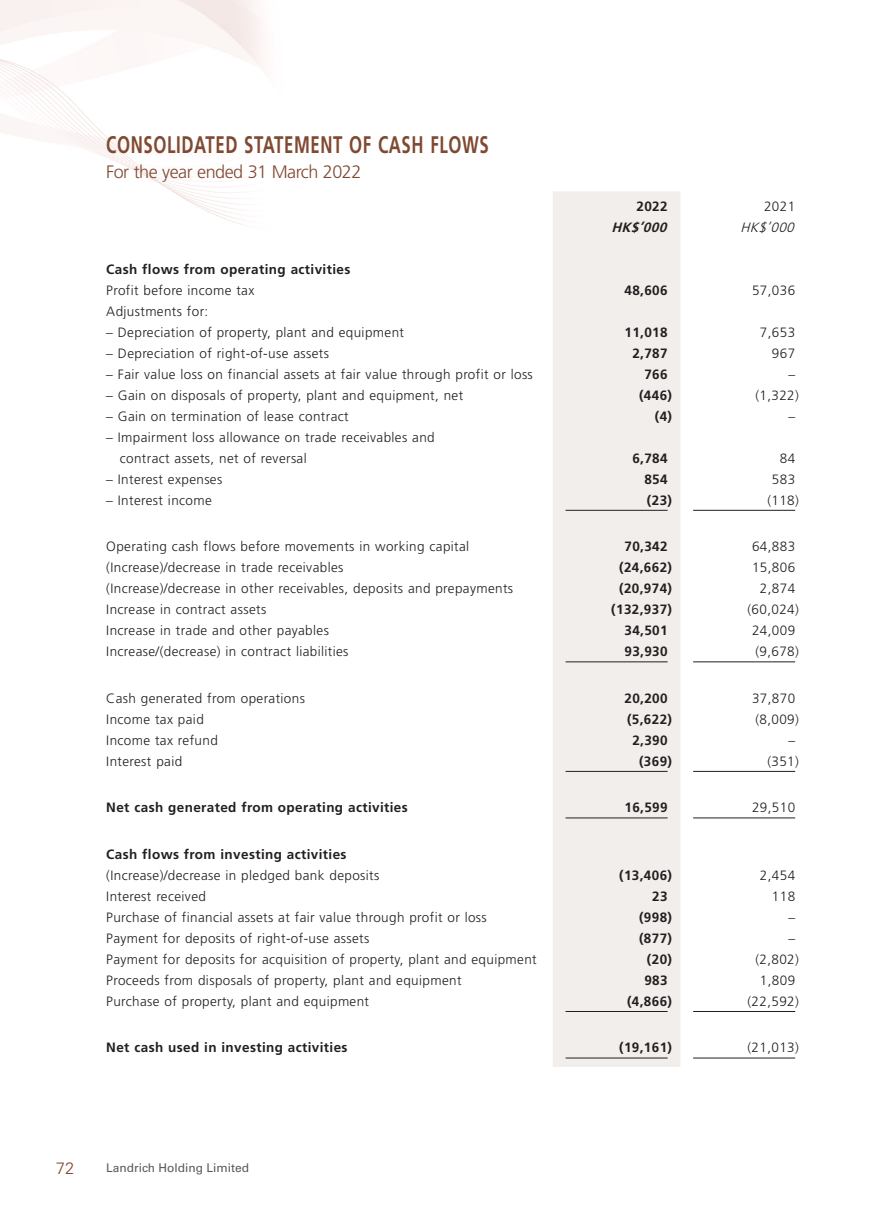
<style>
.page{position:relative;width:893px;height:1212px;background:#fff}
.page>*{position:absolute;margin:0;border:0;box-sizing:border-box;transform-origin:0 0}
.t1{font:700 24px "Frutiger LT Std";letter-spacing:.035em;color:#804931;scale:.7 1}
.t2{font:300 18px "Frutiger LT Std";letter-spacing:-.03em;color:#804931}
.t3{font:300 16.5px "Univers LT Std";color:#804931}
.t4{font:300 13.5px/21px "Frutiger LT Std";letter-spacing:.03em;color:#231f20}
.t5{font:700 13.5px "Frutiger LT Std";letter-spacing:.03em;color:#231f20}
.t6{font:italic 700 13.5px "Frutiger LT Std";color:#231f20}
.t7{font:italic 300 13.5px "Frutiger LT Std";color:#231f20}
.t8{font:12px "Univers LT Std";color:#57585a}
</style>
<div class="page">
<img style="left:0;top:0;width:796px;height:1059px">
<div style="left:553px;top:191px;width:127px;height:876px;background:#f1eeec"></div>
<hr style="left:566px;top:510px;width:102px;height:1px;background:#231f20">
<hr style="left:693px;top:510px;width:102px;height:1px;background:#231f20">
<hr style="left:566px;top:661px;width:102px;height:1px;background:#231f20">
<hr style="left:693px;top:661px;width:102px;height:1px;background:#231f20">
<hr style="left:566px;top:771px;width:102px;height:1px;background:#231f20">
<hr style="left:693px;top:771px;width:102px;height:1px;background:#231f20">
<hr style="left:566px;top:817px;width:102px;height:1px;background:#231f20">
<hr style="left:693px;top:817px;width:102px;height:1px;background:#231f20">
<hr style="left:566px;top:1011px;width:102px;height:1px;background:#231f20">
<hr style="left:693px;top:1011px;width:102px;height:1px;background:#231f20">
<hr style="left:566px;top:1057px;width:102px;height:1px;background:#231f20">
<hr style="left:693px;top:1057px;width:102px;height:1px;background:#231f20">
<h1 class="t1" style="left:106px;top:130px;width:548px">CONSOLIDATED STATEMENT OF CASH FLOWS</h1>
<h2 class="t2" style="left:106px;top:162px;width:257px">For the year ended 31 March 2022</h2>
<p class="t5" style="left:636px;top:198px;width:33px">2022</p>
<p class="t4" style="left:764px;top:196px;width:33px">2021</p>
<p class="t6" style="left:611px;top:219px;width:61px">HK$’000</p>
<p class="t7" style="left:740px;top:219px;width:59px">HK$’000</p>
<p class="t5" style="left:106px;top:261px;width:246px">Cash flows from operating activities</p>
<p class="t4" style="left:106px;top:280px;width:150px">Profit before income tax</p>
<p class="t5" style="left:624px;top:282px;width:45px">48,606</p>
<p class="t4" style="left:752px;top:280px;width:45px">57,036</p>
<p class="t4" style="left:106px;top:301px;width:104px">Adjustments for:</p>
<p class="t4" style="left:106px;top:322px;width:299px">– Depreciation of property, plant and equipment</p>
<p class="t5" style="left:624px;top:324px;width:45px">11,018</p>
<p class="t4" style="left:760px;top:322px;width:37px">7,653</p>
<p class="t4" style="left:106px;top:343px;width:224px">– Depreciation of right-of-use assets</p>
<p class="t5" style="left:632px;top:345px;width:37px">2,787</p>
<p class="t4" style="left:772px;top:343px;width:25px">967</p>
<p class="t4" style="left:106px;top:364px;width:428px">– Fair value loss on financial assets at fair value through profit or loss</p>
<p class="t5" style="left:644px;top:366px;width:25px">766</p>
<p class="t4" style="left:788px;top:364px;width:8px">–</p>
<p class="t4" style="left:106px;top:385px;width:358px">– Gain on disposals of property, plant and equipment, net</p>
<p class="t5" style="left:639px;top:387px;width:35px">(446)</p>
<p class="t4" style="left:755px;top:385px;width:45px">(1,322)</p>
<p class="t4" style="left:106px;top:406px;width:244px">– Gain on termination of lease contract</p>
<p class="t5" style="left:655px;top:408px;width:19px">(4)</p>
<p class="t4" style="left:788px;top:406px;width:8px">–</p>
<p class="t4" style="left:120px;top:427px;width:316px;text-indent:-14px">– Impairment loss allowance on trade receivables and contract assets, net of reversal</p>
<p class="t5" style="left:632px;top:450px;width:37px">6,784</p>
<p class="t4" style="left:780px;top:448px;width:17px">84</p>
<p class="t4" style="left:106px;top:469px;width:118px">– Interest expenses</p>
<p class="t5" style="left:644px;top:471px;width:25px">854</p>
<p class="t4" style="left:772px;top:469px;width:25px">583</p>
<p class="t4" style="left:106px;top:490px;width:107px">– Interest income</p>
<p class="t5" style="left:647px;top:492px;width:27px">(23)</p>
<p class="t4" style="left:767px;top:490px;width:33px">(118)</p>
<p class="t4" style="left:106px;top:536px;width:364px">Operating cash flows before movements in working capital</p>
<p class="t5" style="left:624px;top:539px;width:45px">70,342</p>
<p class="t4" style="left:752px;top:536px;width:45px">64,883</p>
<p class="t4" style="left:106px;top:557px;width:239px">(Increase)/decrease in trade receivables</p>
<p class="t5" style="left:619px;top:560px;width:54px">(24,662)</p>
<p class="t4" style="left:752px;top:557px;width:45px">15,806</p>
<p class="t4" style="left:106px;top:578px;width:408px">(Increase)/decrease in other receivables, deposits and prepayments</p>
<p class="t5" style="left:619px;top:581px;width:54px">(20,974)</p>
<p class="t4" style="left:760px;top:578px;width:37px">2,874</p>
<p class="t4" style="left:106px;top:599px;width:161px">Increase in contract assets</p>
<p class="t5" style="left:611px;top:602px;width:62px">(132,937)</p>
<p class="t4" style="left:747px;top:599px;width:53px">(60,024)</p>
<p class="t4" style="left:106px;top:620px;width:224px">Increase in trade and other payables</p>
<p class="t5" style="left:624px;top:623px;width:45px">34,501</p>
<p class="t4" style="left:752px;top:620px;width:45px">24,009</p>
<p class="t4" style="left:106px;top:641px;width:244px">Increase/(decrease) in contract liabilities</p>
<p class="t5" style="left:624px;top:644px;width:45px">93,930</p>
<p class="t4" style="left:755px;top:641px;width:45px">(9,678)</p>
<p class="t4" style="left:106px;top:688px;width:200px">Cash generated from operations</p>
<p class="t5" style="left:624px;top:690px;width:45px">20,200</p>
<p class="t4" style="left:752px;top:688px;width:45px">37,870</p>
<p class="t4" style="left:106px;top:709px;width:99px">Income tax paid</p>
<p class="t5" style="left:627px;top:711px;width:47px">(5,622)</p>
<p class="t4" style="left:755px;top:709px;width:45px">(8,009)</p>
<p class="t4" style="left:106px;top:730px;width:113px">Income tax refund</p>
<p class="t5" style="left:632px;top:732px;width:37px">2,390</p>
<p class="t4" style="left:788px;top:730px;width:8px">–</p>
<p class="t4" style="left:106px;top:751px;width:77px">Interest paid</p>
<p class="t5" style="left:639px;top:753px;width:35px">(369)</p>
<p class="t4" style="left:767px;top:751px;width:33px">(351)</p>
<p class="t5" style="left:106px;top:800px;width:303px">Net cash generated from operating activities</p>
<p class="t5" style="left:624px;top:800px;width:45px">16,599</p>
<p class="t4" style="left:752px;top:797px;width:45px">29,510</p>
<p class="t5" style="left:106px;top:846px;width:242px">Cash flows from investing activities</p>
<p class="t4" style="left:106px;top:865px;width:275px">(Increase)/decrease in pledged bank deposits</p>
<p class="t5" style="left:619px;top:867px;width:54px">(13,406)</p>
<p class="t4" style="left:760px;top:865px;width:37px">2,454</p>
<p class="t4" style="left:106px;top:886px;width:101px">Interest received</p>
<p class="t5" style="left:652px;top:888px;width:17px">23</p>
<p class="t4" style="left:772px;top:886px;width:25px">118</p>
<p class="t4" style="left:106px;top:907px;width:382px">Purchase of financial assets at fair value through profit or loss</p>
<p class="t5" style="left:639px;top:909px;width:35px">(998)</p>
<p class="t4" style="left:788px;top:907px;width:8px">–</p>
<p class="t4" style="left:106px;top:928px;width:265px">Payment for deposits of right-of-use assets</p>
<p class="t5" style="left:639px;top:930px;width:35px">(877)</p>
<p class="t4" style="left:788px;top:928px;width:8px">–</p>
<p class="t4" style="left:106px;top:949px;width:432px">Payment for deposits for acquisition of property, plant and equipment</p>
<p class="t5" style="left:647px;top:951px;width:27px">(20)</p>
<p class="t4" style="left:755px;top:949px;width:45px">(2,802)</p>
<p class="t4" style="left:106px;top:970px;width:357px">Proceeds from disposals of property, plant and equipment</p>
<p class="t5" style="left:644px;top:972px;width:25px">983</p>
<p class="t4" style="left:760px;top:970px;width:37px">1,809</p>
<p class="t4" style="left:106px;top:991px;width:264px">Purchase of property, plant and equipment</p>
<p class="t5" style="left:627px;top:993px;width:47px">(4,866)</p>
<p class="t4" style="left:747px;top:991px;width:53px">(22,592)</p>
<p class="t5" style="left:106px;top:1040px;width:243px">Net cash used in investing activities</p>
<p class="t5" style="left:619px;top:1040px;width:54px">(19,161)</p>
<p class="t4" style="left:747px;top:1037px;width:53px">(21,013)</p>
<p class="t3" style="left:56px;top:1158px;width:20px">72</p>
<p class="t8" style="left:106px;top:1161px;width:144px">Landrich Holding Limited</p>
</div>
